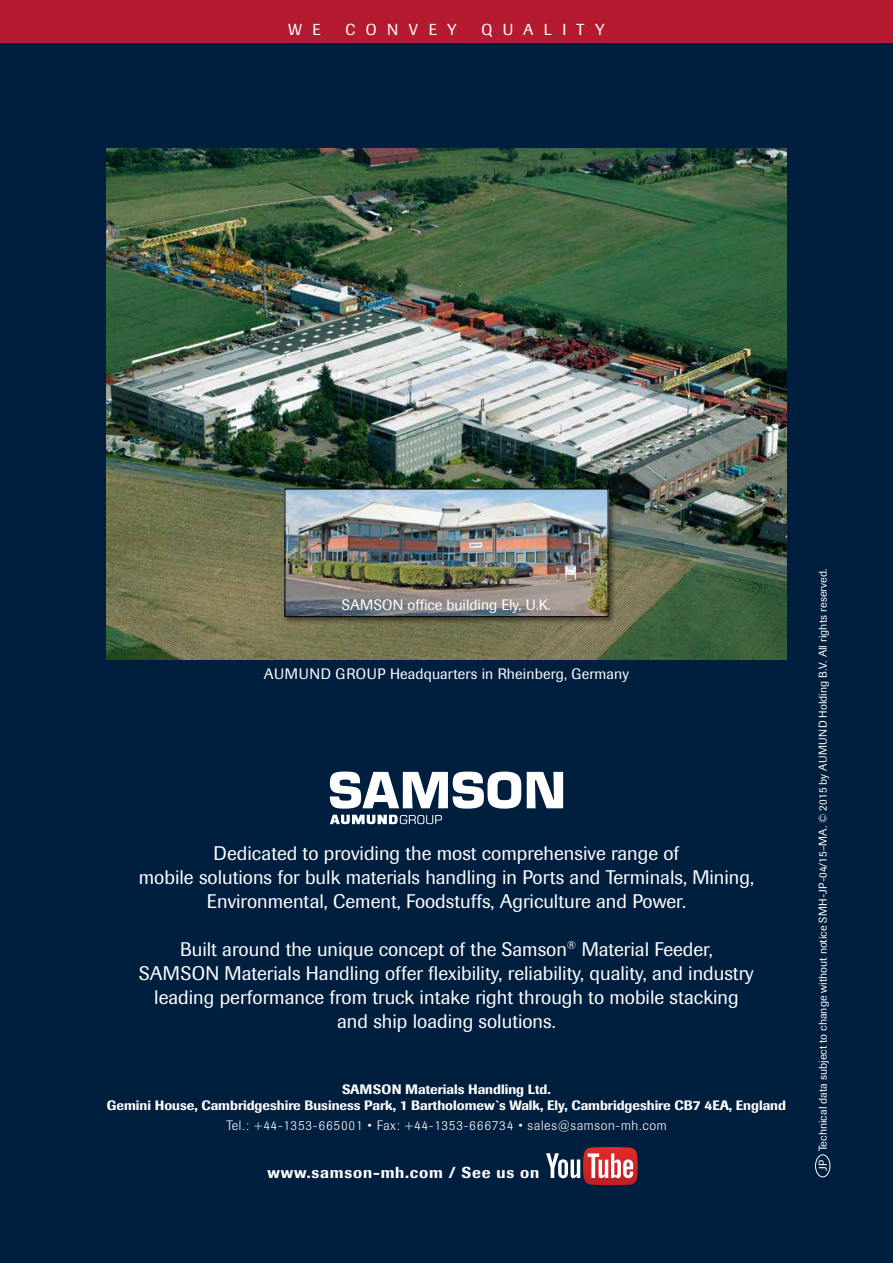
<style>
.page{position:relative;width:893px;height:1263px;background:#001e3e}
.page>*{position:absolute;margin:0;border:0;box-sizing:border-box;transform-origin:0 0}
.t1{font:19.5px/24px "Imago";color:#fff;text-align:center}
.t2{font:500 15.75px "Imago";letter-spacing:.05em;color:#fff}
.t3{font:15.75px "Imago";letter-spacing:.67em;color:#fff}
.t4{font:15px "Imago";letter-spacing:.01em;color:#fff}
.t5{font:500 13.5px/16.5px "Imago";color:#fff;text-align:center}
.t6{font:300 13.5px "Imago";letter-spacing:.05em;color:#fff}
.t7{font:11.25px "Imago";color:#fff}
</style>
<div class="page">
<div style="left:0;top:0;width:893px;height:43px;background:#b61a31"></div>
<div style="left:815px;top:1154px;width:15px;height:23px;border:1px solid #fff;border-radius:50%"></div>
<img style="left:106px;top:149px;width:681px;height:510px">
<div style="left:283px;top:487px;width:333px;height:137px;background:#000;opacity:.5"></div>
<img style="left:286px;top:490px;width:321px;height:125px">
<div style="left:284px;top:488px;width:325px;height:129px;border:1px solid #000"></div>
<svg style="left:330px;top:815px;width:112px;height:9px"></svg>
<svg style="left:330px;top:771px;width:191px;height:38px"></svg>
<svg style="left:527px;top:772px;width:36px;height:36px"></svg>
<svg style="left:546px;top:1147px;width:92px;height:38px"></svg>
<p class="t3" style="left:288px;top:21px;width:34px">W E</p>
<p class="t3" style="left:345px;top:21px;width:113px">CONVEY</p>
<p class="t3" style="left:481px;top:21px;width:125px">QUALITY</p>
<p class="t4" style="left:342px;top:596px;width:211px">SAMSON office building Ely, U.K.</p>
<p class="t4" style="left:264px;top:665px;width:367px">AUMUND GROUP Headquarters in Rheinberg, Germany</p>
<p class="t1" style="left:139px;top:841px;width:617px">Dedicated to providing the most comprehensive range of<br>mobile solutions for bulk materials handling in Ports and Terminals, Mining,<br>Environmental, Cement, Foodstuffs, Agriculture and Power.</p>
<p class="t1" style="left:139px;top:937px;width:616px">Built around the unique concept of the Samson<sup>®</sup> Material Feeder, SAMSON Materials Handling offer flexibility, reliability, quality, and industry leading performance from truck intake right through to mobile stacking and ship loading solutions.</p>
<p class="t5" style="left:107px;top:1081px;width:681px">SAMSON Materials Handling Ltd.<br>Gemini House, Cambridgeshire Business Park, 1 Bartholomew`s Walk, Ely, Cambridgeshire CB7 4EA, England</p>
<p class="t6" style="left:226px;top:1118px;width:442px">Tel.: +44-1353-665001 • Fax: +44-1353-666734 • sales@samson-mh.com</p>
<p class="t2" style="left:268px;top:1163px;width:273px">www.samson-mh.com / See us on</p>
<p class="t7" style="left:816px;top:1171px;width:604px;rotate:-90deg">JP Technical data subject to change without notice SMH-JP-04/15–MA. © 2015 by AUMUND Holding B.V. All rights reserved.</p>
</div>
